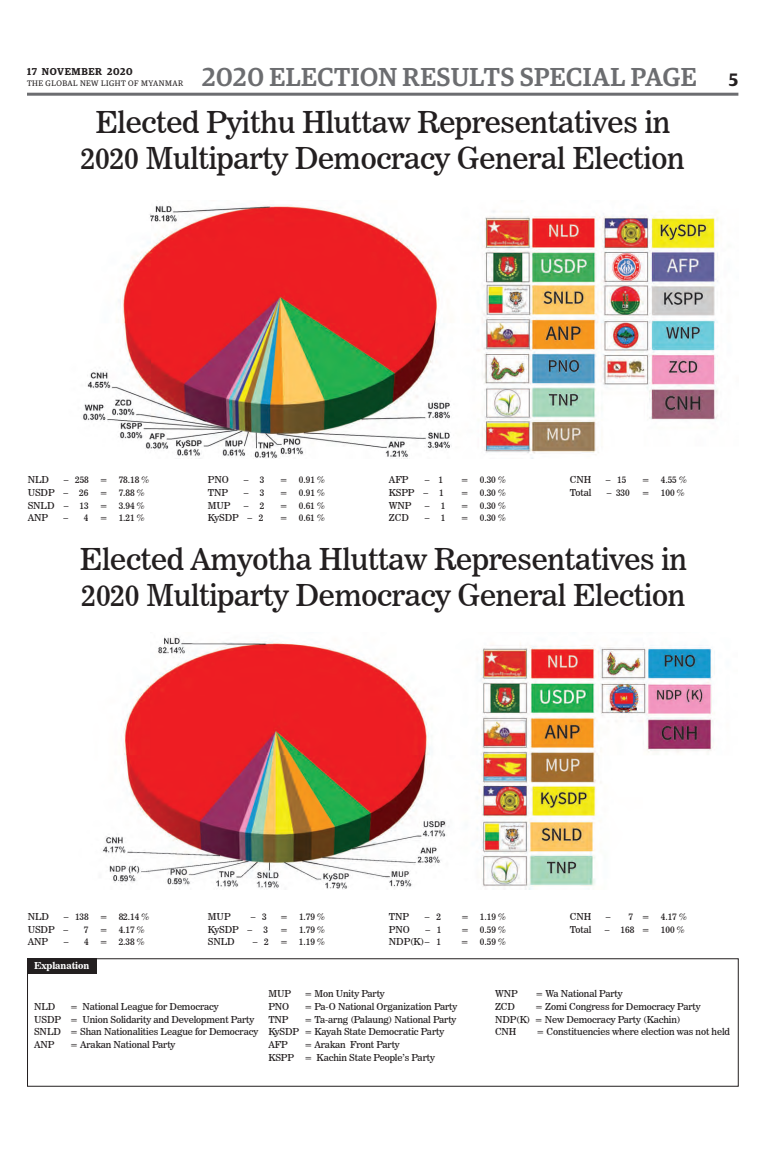
<style>
.page{position:relative;width:773px;height:1152px;background:#fff}
.page>*{position:absolute;margin:0;border:0;box-sizing:border-box;transform-origin:0 0}
.t1{font:30px/36px "News 706 BT Roman C";letter-spacing:-.01em;color:#231f20;text-align:center}
.t2{font:500 26px "Guardian Egyp";letter-spacing:.02em;color:#6c6d70}
.t3{font:600 10px "Guardian Egyp";letter-spacing:.06em;color:#231f20}
.t4{font:9.5px/12.9px "News 706 BT Roman C";letter-spacing:-.01em;color:#231f20}
.t5{font:9.5px "News 706 BT Bold C";letter-spacing:-.01em;color:#fff}
.t6{font:8px "Guardian Egyp";letter-spacing:.06em;color:#231f20}
.s1{font-weight:600;font-size:18px;color:#231f20}
</style>
<div class="page">
<hr style="left:27px;top:93px;width:711px;height:3px;background:#6c6d70">
<div style="left:27px;top:958px;width:711px;height:129px;border:1px solid #231f20"></div>
<div style="left:27px;top:958px;width:70px;height:15px;background:#231f20"></div>
<img style="left:83px;top:205px;width:635px;height:254px">
<img style="left:103px;top:637px;width:612px;height:252px">
<p class="t3" style="left:27px;top:64px;width:107px">17 NOVEMBER 2020</p>
<p class="t6" style="left:27px;top:78px;width:158px">THE GLOBAL NEW LIGHT OF MYANMAR</p>
<h2 class="t2" style="left:202px;top:59px;width:538px">2020 ELECTION RESULTS SPECIAL PAGE <span class="s1">5</span></h2>
<h1 class="t1" style="left:81px;top:104px;width:605px">Elected Pyithu Hluttaw Representatives in<br>2020 Multiparty Democracy General Election</h1>
<p class="t4" style="left:28px;top:473px;width:23px">NLD</p>
<p class="t4" style="left:28px;top:473px;width:123px;text-indent:36px">– 258 = 78.18 %<br>USDP – 26 = 7.88 %<br>SNLD – 13 = 3.94 %<br>ANP</p>
<p class="t4" style="left:64px;top:511px;width:83px">– 4 = 1.21 %</p>
<p class="t4" style="left:208px;top:473px;width:22px">PNO</p>
<p class="t4" style="left:244px;top:473px;width:22px">– 3</p>
<p class="t4" style="left:280px;top:473px;width:46px">= 0.91 %</p>
<p class="t4" style="left:208px;top:486px;width:22px">TNP</p>
<p class="t4" style="left:244px;top:486px;width:22px">– 3</p>
<p class="t4" style="left:280px;top:486px;width:46px">= 0.91 %</p>
<p class="t4" style="left:208px;top:499px;width:24px">MUP</p>
<p class="t4" style="left:244px;top:499px;width:22px">– 2</p>
<p class="t4" style="left:280px;top:499px;width:46px">= 0.61 %</p>
<p class="t4" style="left:208px;top:512px;width:57px">KySDP – 2</p>
<p class="t4" style="left:280px;top:512px;width:46px">= 0.61 %</p>
<p class="t4" style="left:389px;top:473px;width:21px">AFP</p>
<p class="t4" style="left:425px;top:473px;width:20px">– 1</p>
<p class="t4" style="left:461px;top:473px;width:46px">= 0.30 %</p>
<p class="t4" style="left:389px;top:486px;width:56px">KSPP – 1</p>
<p class="t4" style="left:461px;top:486px;width:46px">= 0.30 %</p>
<p class="t4" style="left:389px;top:499px;width:24px">WNP</p>
<p class="t4" style="left:425px;top:499px;width:22px">– 1</p>
<p class="t4" style="left:461px;top:499px;width:46px">= 0.30 %</p>
<p class="t4" style="left:389px;top:512px;width:22px">ZCD</p>
<p class="t4" style="left:425px;top:512px;width:22px">– 1</p>
<p class="t4" style="left:461px;top:512px;width:46px">= 0.30 %</p>
<p class="t4" style="left:570px;top:473px;width:23px">CNH</p>
<p class="t4" style="left:606px;top:473px;width:22px">– 15</p>
<p class="t4" style="left:642px;top:473px;width:46px">= 4.55 %</p>
<p class="t4" style="left:570px;top:486px;width:23px">Total</p>
<p class="t4" style="left:607px;top:486px;width:24px">– 330</p>
<p class="t4" style="left:642px;top:486px;width:44px">= 100 %</p>
<h1 class="t1" style="left:80px;top:541px;width:609px;text-align:left">Elected Amyotha Hluttaw Representatives in<br>2020 Multiparty Democracy General Election</h1>
<p class="t4" style="left:28px;top:910px;width:23px">NLD</p>
<p class="t4" style="left:28px;top:910px;width:123px;text-indent:36px">– 138 = 82.14 %<br>USDP –</p>
<p class="t4" style="left:84px;top:923px;width:62px">7 = 4.17 %</p>
<p class="t4" style="left:28px;top:936px;width:22px">ANP</p>
<p class="t4" style="left:64px;top:936px;width:82px">– 4 = 2.38 %</p>
<p class="t5" style="left:34px;top:960px;width:57px">Explanation</p>
<p class="t4" style="left:208px;top:910px;width:24px">MUP</p>
<p class="t4" style="left:251px;top:910px;width:18px">– 3</p>
<p class="t4" style="left:280px;top:910px;width:46px">= 1.79 %</p>
<p class="t4" style="left:208px;top:923px;width:62px">KySDP – 3</p>
<p class="t4" style="left:280px;top:923px;width:46px">= 1.79 %</p>
<p class="t4" style="left:208px;top:936px;width:28px">SNLD</p>
<p class="t4" style="left:253px;top:936px;width:73px">– 2 = 1.19 %</p>
<p class="t4" style="left:389px;top:910px;width:22px">TNP</p>
<p class="t4" style="left:425px;top:910px;width:18px">– 2</p>
<p class="t4" style="left:461px;top:910px;width:46px">= 1.19 %</p>
<p class="t4" style="left:389px;top:923px;width:22px">PNO</p>
<p class="t4" style="left:425px;top:923px;width:18px">– 1</p>
<p class="t4" style="left:461px;top:923px;width:46px">= 0.59 %</p>
<p class="t4" style="left:389px;top:936px;width:54px">NDP(K)– 1</p>
<p class="t4" style="left:461px;top:936px;width:46px">= 0.59 %</p>
<p class="t4" style="left:570px;top:910px;width:23px">CNH</p>
<p class="t4" style="left:606px;top:910px;width:82px">– 7 = 4.17 %</p>
<p class="t4" style="left:570px;top:923px;width:23px">Total</p>
<p class="t4" style="left:604px;top:923px;width:81px">– 168 = 100 %</p>
<p class="t4" style="left:34px;top:1000px;width:226px;text-indent:36px">= National League for Democracy<br>USDP = Union Solidarity and Development Party<br>SNLD = Shan Nationalities League for Democracy<br>ANP</p>
<p class="t4" style="left:34px;top:1000px;width:23px">NLD</p>
<p class="t4" style="left:70px;top:1038px;width:107px">= Arakan National Party</p>
<p class="t4" style="left:268px;top:987px;width:24px">MUP</p>
<p class="t4" style="left:304px;top:987px;width:82px">= Mon Unity Party</p>
<p class="t4" style="left:268px;top:1000px;width:22px">PNO</p>
<p class="t4" style="left:304px;top:1000px;width:154px">= Pa-O National Organization Party</p>
<p class="t4" style="left:268px;top:1013px;width:22px">TNP</p>
<p class="t4" style="left:268px;top:1013px;width:190px;text-indent:36px">= Ta-arng (Palaung) National Party<br>KySDP = Kayah State Democratic Party<br>AFP</p>
<p class="t4" style="left:268px;top:1038px;width:168px;text-align:center">= Arakan Front Party<br>KSPP = Kachin State People’s Party</p>
<p class="t4" style="left:495px;top:987px;width:24px">WNP</p>
<p class="t4" style="left:535px;top:987px;width:89px">= Wa National Party</p>
<p class="t4" style="left:495px;top:1000px;width:22px">ZCD</p>
<p class="t4" style="left:495px;top:1000px;width:207px;text-indent:40px">= Zomi Congress for Democracy Party<br>NDP(K) = New Democracy Party (Kachin)<br>CNH</p>
<p class="t4" style="left:536px;top:1026px;width:195px">= Constituencies where election was not held</p>
</div>
